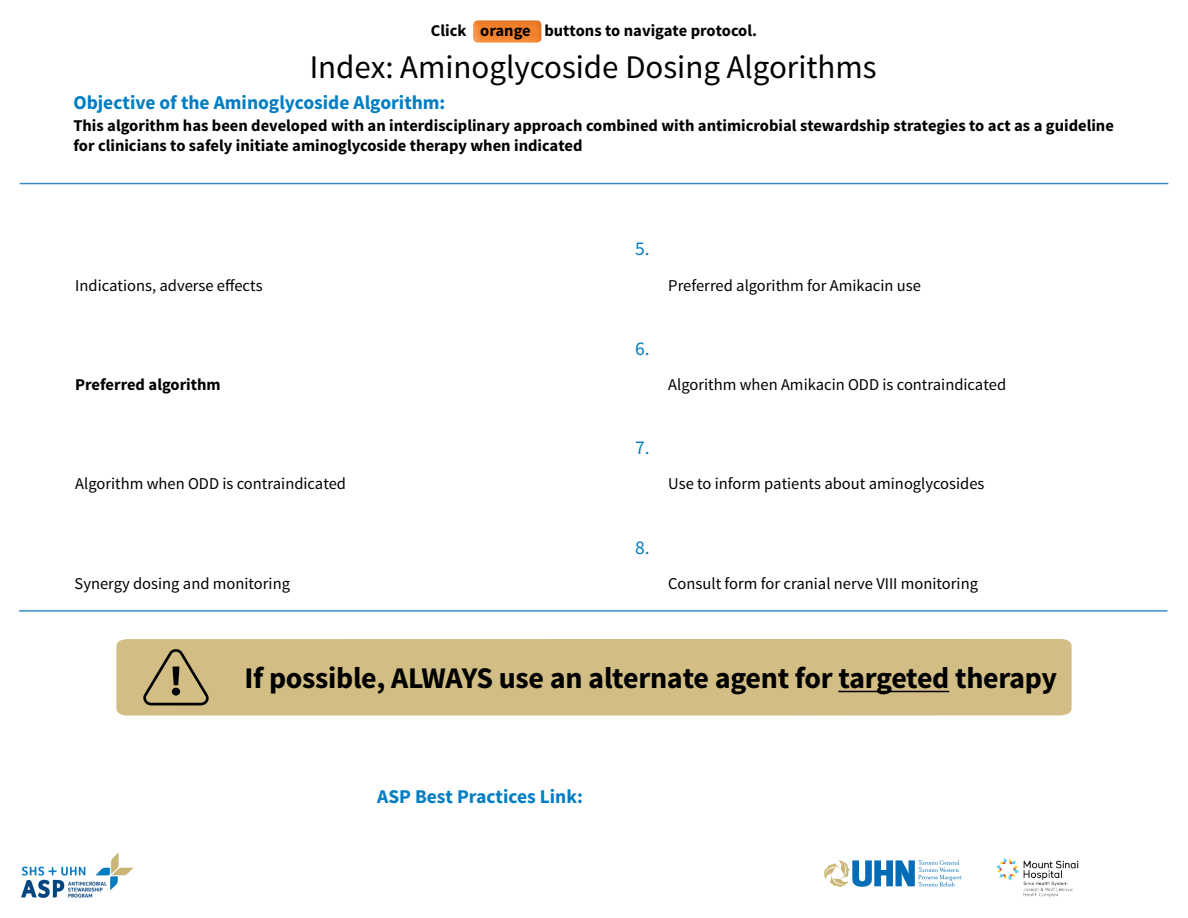
<style>
.page{position:relative;width:1188px;height:918px;background:#fff}
.page>*{position:absolute;margin:0;border:0;box-sizing:border-box;transform-origin:0 0}
.t1{font:33px "Source Sans Pro";color:#000}
.t2{font:700 30px "Source Sans Pro";letter-spacing:-.01em;color:#000}
.t3{font:700 19.5px "Source Sans Pro";color:#007dc3}
.t4{font:19.5px "Source Sans Pro";color:#007dc3}
.t5{font:700 16.5px/19.5px "Source Sans Pro";color:#000}
.t6{font:16.5px "Source Sans Pro";color:#000}
</style>
<div class="page">
<svg style="left:824px;top:860px;width:138px;height:27px"></svg>
<img style="left:996px;top:858px;width:83px;height:39px">
<img style="left:21px;top:853px;width:112px;height:45px">
<div style="left:471px;top:13px;width:73px;height:34px;background:#000;opacity:.1"></div>
<hr style="left:20px;top:183px;width:1148px;height:1px;background:#388bca">
<hr style="left:20px;top:610px;width:1147px;height:2px;background:#388bca">
<div style="left:116px;top:639px;width:956px;height:77px;background:#d2be85"></div>
<svg style="left:143px;top:646px;width:66px;height:61px;background:#af9e6f"></svg>
<hr style="left:838px;top:691px;width:111px;height:1px;background:#000">
<p class="t5" style="left:431px;top:22px;width:328px">Click orange buttons to navigate protocol.</p>
<h1 class="t1" style="left:310px;top:47px;width:569px">Index: Aminoglycoside Dosing Algorithms</h1>
<p class="t3" style="left:73px;top:90px;width:374px">Objective of the Aminoglycoside Algorithm:</p>
<p class="t5" style="left:73px;top:117px;width:1042px">This algorithm has been developed with an interdisciplinary approach combined with antimicrobial stewardship strategies to act as a guideline for clinicians to safely initiate aminoglycoside therapy when indicated</p>
<p class="t4" style="left:635px;top:237px;width:16px">5.</p>
<p class="t6" style="left:75px;top:275px;width:189px">Indications, adverse effects</p>
<p class="t6" style="left:668px;top:275px;width:254px">Preferred algorithm for Amikacin use</p>
<p class="t4" style="left:635px;top:336px;width:16px">6.</p>
<p class="t5" style="left:75px;top:375px;width:147px">Preferred algorithm</p>
<p class="t6" style="left:668px;top:374px;width:339px">Algorithm when Amikacin ODD is contraindicated</p>
<p class="t4" style="left:635px;top:435px;width:16px">7.</p>
<p class="t6" style="left:75px;top:474px;width:272px">Algorithm when ODD is contraindicated</p>
<p class="t6" style="left:668px;top:474px;width:318px">Use to inform patients about aminoglycosides</p>
<p class="t4" style="left:635px;top:535px;width:16px">8.</p>
<p class="t6" style="left:75px;top:573px;width:217px">Synergy dosing and monitoring</p>
<p class="t6" style="left:668px;top:573px;width:311px">Consult form for cranial nerve VIII monitoring</p>
<h2 class="t2" style="left:245px;top:659px;width:814px">If possible, ALWAYS use an alternate agent for targeted therapy</h2>
<p class="t3" style="left:377px;top:784px;width:207px">ASP Best Practices Link:</p>
</div>
